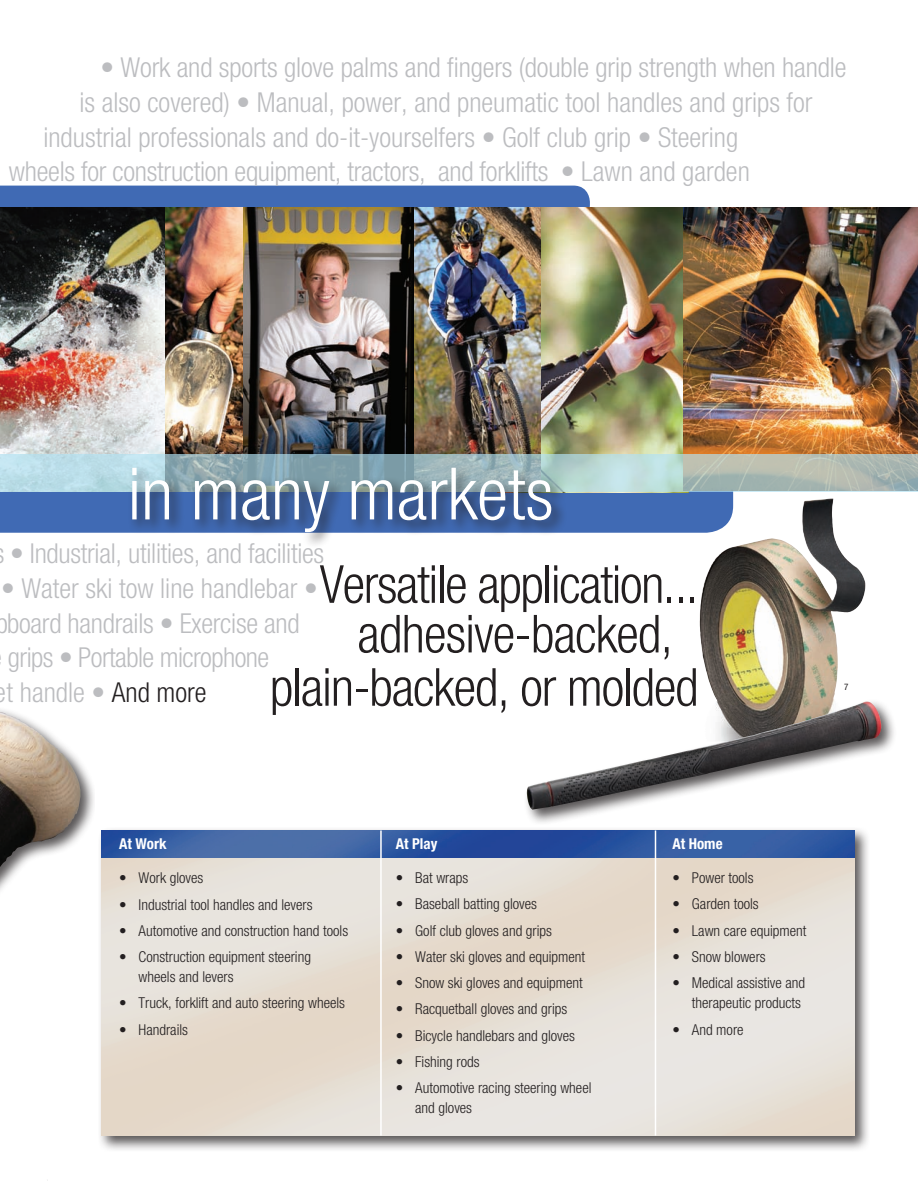
<style>
.page{position:relative;width:918px;height:1188px;background:#fff}
.page>*{position:absolute;margin:0;border:0;box-sizing:border-box;transform-origin:0 0}
.t1{font:300 condensed 72.3px "Helvetica Neue";color:#fff}
.t2{font:300 condensed 52.5px "Helvetica Neue";letter-spacing:-.02em;color:#231f20}
.t3{font:300 condensed 27.45px "Helvetica Neue";letter-spacing:-.005em;color:#bcbdc0}
.t4{font:300 condensed 15px/19.8px "Helvetica Neue";color:#231f20}
.t5{font:700 condensed 15px "Helvetica Neue";color:#fff}
.t6{font:condensed 9px "Helvetica Neue";color:#231f20}
.s1{color:#231f20}
</style>
<div class="page">
<img style="left:699px;top:499px;width:143px;height:198px">
<div style="left:0;top:186px;width:590px;height:22px;background:#406ab4"></div>
<div style="left:0;top:492px;width:733px;height:41px;background:#406ab4"></div>
<img style="left:540px;top:208px;width:144px;height:246px">
<img style="left:684px;top:208px;width:234px;height:246px">
<img style="left:165px;top:208px;width:250px;height:246px">
<img style="left:415px;top:208px;width:125px;height:246px">
<img style="left:0;top:208px;width:165px;height:246px">
<div style="left:0;top:704px;width:95px;height:484px;background:#231f20;opacity:.75"></div>
<img style="left:0;top:712px;width:83px;height:468px">
<svg style="left:0;top:454px;width:918px;height:38px;background:#afc7c7"></svg>
<div style="left:128px;top:463px;width:440px;height:84px;background:#231f20;opacity:.75"></div>
<div style="left:523px;top:697px;width:374px;height:128px;background:#231f20;opacity:.75"></div>
<img style="left:526px;top:701px;width:356px;height:109px">
<div style="left:97px;top:826px;width:773px;height:325px;background:#231f20;opacity:.75"></div>
<img style="left:101px;top:857px;width:754px;height:278px">
<svg style="left:101px;top:830px;width:754px;height:27px;background:#335aa1"></svg>
<hr style="left:380px;top:830px;width:2px;height:305px;background:#fff">
<hr style="left:655px;top:830px;width:1px;height:305px;background:#fff">
<h3 class="t3" style="left:100px;top:52px;width:748px">• Work and sports glove palms and fingers (double grip strength when handle</h3>
<h3 class="t3" style="left:79px;top:87px;width:735px">is also covered) • Manual, power, and pneumatic tool handles and grips for</h3>
<h3 class="t3" style="left:43px;top:121px;width:697px">industrial professionals and do-it-yourselfers • Golf club grip • Steering</h3>
<h3 class="t3" style="left:9px;top:156px;width:743px">wheels for construction equipment, tractors, and forklifts • Lawn and garden</h3>
<h1 class="t1" style="left:128px;top:452px;width:427px">in many markets</h1>
<h3 class="t3" style="left:10px;top:538px;width:316px">• Industrial, utilities, and facilities</h3>
<h3 class="t3" style="left:1px;top:573px;width:318px">• Water ski tow line handlebar •</h3>
<h3 class="t3" style="left:-5px;top:607px;width:306px">pboard handrails • Exercise and</h3>
<h3 class="t3" style="left:8px;top:642px;width:263px">grips • Portable microphone</h3>
<h3 class="t3" style="left:-5px;top:677px;width:213px">et handle • <span class="s1">And more</span></h3>
<h2 class="t2" style="left:320px;top:554px;width:380px">Versatile application...</h2>
<h2 class="t2" style="left:357px;top:604px;width:317px">adhesive-backed,</h2>
<h2 class="t2" style="left:270px;top:657px;width:430px">plain-backed, or molded</h2>
<p class="t6" style="left:844px;top:682px;width:6px">7</p>
<p class="t5" style="left:119px;top:835px;width:49px">At Work</p>
<p class="t4" style="left:119px;top:868px;width:86px">• Work gloves</p>
<p class="t4" style="left:119px;top:894px;width:195px">• Industrial tool handles and levers</p>
<p class="t4" style="left:119px;top:921px;width:231px">• Automotive and construction hand tools</p>
<p class="t4" style="left:139px;top:947px;width:174px;text-indent:-20px">• Construction equipment steering wheels and levers</p>
<p class="t4" style="left:119px;top:993px;width:227px">• Truck, forklift and auto steering wheels</p>
<p class="t4" style="left:119px;top:1019px;width:70px">• Handrails</p>
<p class="t5" style="left:396px;top:835px;width:43px">At Play</p>
<p class="t4" style="left:396px;top:868px;width:74px">• Bat wraps</p>
<p class="t4" style="left:396px;top:894px;width:143px">• Baseball batting gloves</p>
<p class="t4" style="left:396px;top:920px;width:158px">• Golf club gloves and grips</p>
<p class="t4" style="left:396px;top:947px;width:191px">• Water ski gloves and equipment</p>
<p class="t4" style="left:396px;top:973px;width:189px">• Snow ski gloves and equipment</p>
<p class="t4" style="left:396px;top:999px;width:173px">• Racquetball gloves and grips</p>
<p class="t4" style="left:396px;top:1025px;width:181px">• Bicycle handlebars and gloves</p>
<p class="t4" style="left:396px;top:1052px;width:85px">• Fishing rods</p>
<p class="t4" style="left:415px;top:1078px;width:178px;text-indent:-20px">• Automotive racing steering wheel and gloves</p>
<p class="t5" style="left:672px;top:835px;width:52px">At Home</p>
<p class="t4" style="left:672px;top:868px;width:83px">• Power tools</p>
<p class="t4" style="left:672px;top:894px;width:88px">• Garden tools</p>
<p class="t4" style="left:672px;top:920px;width:136px">• Lawn care equipment</p>
<p class="t4" style="left:672px;top:947px;width:95px">• Snow blowers</p>
<p class="t4" style="left:672px;top:973px;width:134px;text-align:right">• Medical assistive and therapeutic products</p>
<p class="t4" style="left:672px;top:1019px;width:73px">• And more</p>
</div>
